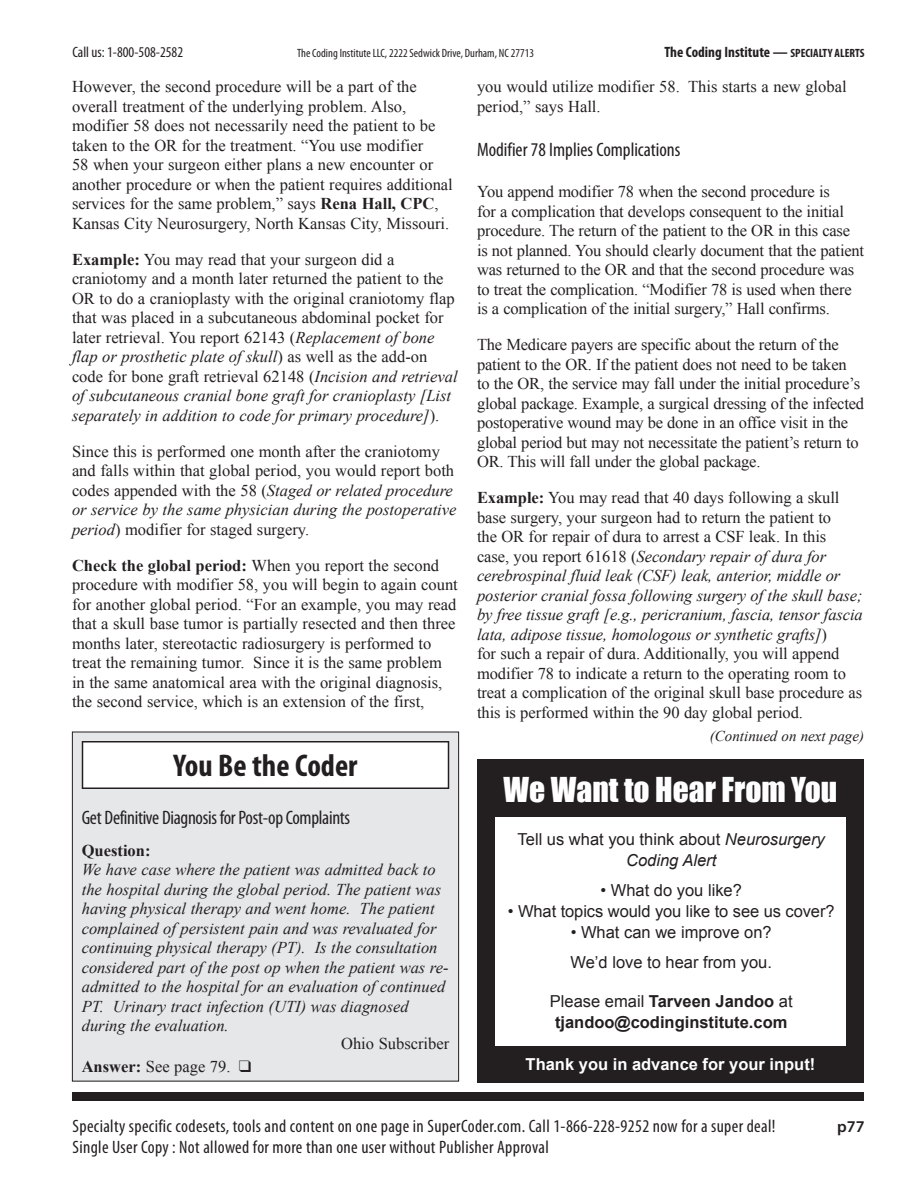
<style>
.page{position:relative;width:918px;height:1188px;background:#fff}
.page>*{position:absolute;margin:0;border:0;box-sizing:border-box;transform-origin:0 0}
.t1{font:31.5px "Impact";color:#fff}
.YBC_head{font:700 condensed 31.5px "Myriad Pro";color:#231f20}
.Reader_Questions{font:condensed 19.5px "Myriad Pro";letter-spacing:-.015em;color:#231f20}
.Subhead{font:condensed 19.5px "Myriad Pro";color:#231f20}
.t2{font:condensed 18px "Myriad Pro";letter-spacing:.02em;color:#231f20}
.Body{font:16.5px/19.5px "Times New Roman";color:#231f20}
.Body-2{font:italic 16.5px/19.5px "Times New Roman";color:#231f20}
.t3{font:16.5px/21px "Arial";color:#231f20;text-align:center}
.t4{font:700 16.5px/21px "Arial";color:#231f20;text-align:center}
.t5{font:700 16.5px "Arial";color:#fff}
.Answer_Again{font:16.5px "Times New Roman";color:#231f20}
.Question_name{font:16.5px "Times New Roman";color:#231f20}
.Question{font:700 16.5px "Times New Roman";color:#231f20}
.t6{font:600 16.5px "Myriad Pro";color:#231f20}
.t7{font:700 condensed 15px "Myriad Pro";color:#231f20}
.t8{font:condensed 15px "Myriad Pro";color:#231f20}
.t9{font:italic 15px "Times New Roman";color:#231f20}
.t10{font:condensed 12px "Myriad Pro";color:#231f20}
.s1{font-size:12px}
.s2{font-weight:700}
.s3{font-style:italic}
.s4{font-weight:400}
</style>
<div class="page">
<div style="left:72px;top:1092px;width:792px;height:9px;background:#231f20"></div>
<div style="left:72px;top:732px;width:387px;height:349px;background:#e6e7e9"></div>
<div style="left:82px;top:741px;width:367px;height:48px;background:#231f20"></div>
<div style="left:83px;top:742px;width:365px;height:46px;background:#fff"></div>
<div style="left:72px;top:732px;width:387px;height:350px;border:1px solid #231f20"></div>
<div style="left:477px;top:759px;width:387px;height:324px;background:#231f20"></div>
<div style="left:495px;top:776px;width:351px;height:270px;background:#fff"></div>
<div style="left:482px;top:773px;width:378px;height:44px;background:#231f20"></div>
<p class="t8" style="left:73px;top:43px;width:112px">Call us: 1-800-508-2582</p>
<p class="t10" style="left:297px;top:45px;width:238px">The Coding Institute LLC, 2222 Sedwick Drive, Durham, NC 27713</p>
<p class="t7" style="left:664px;top:42px;width:202px">The Coding Institute — <span class="s1">SPECIALTY ALERTS</span></p>
<p class="Body" style="left:72px;top:77px;width:382px">However, the second procedure will be a part of the overall treatment of the underlying problem. Also, modifier 58 does not necessarily need the patient to be taken to the OR for the treatment. “You use modifier<br>58 when your surgeon either plans a new encounter or another procedure or when the patient requires additional services for the same problem,” says <span class="s2">Rena Hall, CPC</span>, Kansas City Neurosurgery, North Kansas City, Missouri.</p>
<p class="Body" style="left:72px;top:249px;width:387px"><span class="s2">Example:</span> You may read that your surgeon did a craniotomy and a month later returned the patient to the OR to do a cranioplasty with the original craniotomy flap that was placed in a subcutaneous abdominal pocket for later retrieval. You report 62143 (<span class="s3">Replacement of bone flap or prosthetic plate of skull</span>) as well as the add-on code for bone graft retrieval 62148 (<span class="s3">Incision and retrieval of subcutaneous cranial bone graft for cranioplasty [List separately in addition to code for primary procedure]</span>).</p>
<p class="Body" style="left:72px;top:441px;width:386px">Since this is performed one month after the craniotomy and falls within that global period, you would report both codes appended with the 58 (<span class="s3">Staged or related procedure or service by the same physician during the postoperative period</span>) modifier for staged surgery.</p>
<p class="Body" style="left:72px;top:555px;width:387px"><span class="s2">Check the global period:</span> When you report the second procedure with modifier 58, you will begin to again count for another global period. “For an example, you may read that a skull base tumor is partially resected and then three months later, stereotactic radiosurgery is performed to treat the remaining tumor. Since it is the same problem in the same anatomical area with the original diagnosis, the second service, which is an extension of the first,</p>
<p class="YBC_head" style="left:173px;top:745px;width:186px">You Be the Coder</p>
<p class="Reader_Questions" style="left:82px;top:805px;width:270px">Get Definitive Diagnosis for Post-op Complaints</p>
<p class="Question" style="left:82px;top:839px;width:70px">Question:</p>
<p class="Body-2" style="left:82px;top:860px;width:368px">We have case where the patient was admitted back to the hospital during the global period. The patient was having physical therapy and went home. The patient complained of persistent pain and was revaluated for continuing physical therapy (PT). Is the consultation considered part of the post op when the patient was re&shy;admitted to the hospital for an evaluation of continued PT. Urinary tract infection (UTI) was diagnosed during the evaluation.</p>
<p class="Question_name" style="left:341px;top:1032px;width:110px">Ohio Subscriber</p>
<p class="Answer_Again" style="left:82px;top:1055px;width:171px"><span class="s2">Answer:</span> See page 79. ❑</p>
<p class="Body" style="left:477px;top:77px;width:371px">you would utilize modifier 58. This starts a new global period,” says Hall.</p>
<p class="Subhead" style="left:477px;top:138px;width:205px">Modifier 78 Implies Complications</p>
<p class="Body" style="left:477px;top:182px;width:389px">You append modifier 78 when the second procedure is<br>for a complication that develops consequent to the initial procedure. The return of the patient to the OR in this case is not planned. You should clearly document that the patient was returned to the OR and that the second procedure was to treat the complication. “Modifier 78 is used when there is a complication of the initial surgery,” Hall confirms.</p>
<p class="Body" style="left:477px;top:335px;width:389px">The Medicare payers are specific about the return of the patient to the OR. If the patient does not need to be taken<br>to the OR, the service may fall under the initial procedure’s global package. Example, a surgical dressing of the infected postoperative wound may be done in an office visit in the global period but may not necessitate the patient’s return to OR. This will fall under the global package.</p>
<p class="Body" style="left:477px;top:488px;width:387px"><span class="s2">Example:</span> You may read that 40 days following a skull base surgery, your surgeon had to return the patient to<br>the OR for repair of dura to arrest a CSF leak. In this<br>case, you report 61618 (<span class="s3">Secondary repair of dura for cerebrospinal fluid leak (CSF) leak, anterior, middle or posterior cranial fossa following surgery of the skull base; by free tissue graft [e.g., pericranium, fascia, tensor fascia lata, adipose tissue, homologous or synthetic grafts]</span>)<br>for such a repair of dura. Additionally, you will append modifier 78 to indicate a return to the operating room to treat a complication of the original skull base procedure as this is performed within the 90 day global period.</p>
<p class="t9" style="left:710px;top:726px;width:156px">(Continued on next page)</p>
<p class="t1" style="left:504px;top:765px;width:335px">We Want to Hear From You</p>
<p class="t3" style="left:518px;top:828px;width:309px">Tell us what you think about <span class="s3">Neurosurgery<br>Coding Alert</span></p>
<p class="t3" style="left:600px;top:879px;width:143px">• What do you like?</p>
<p class="t3" style="left:508px;top:900px;width:328px">• What topics would you like to see us cover?</p>
<p class="t3" style="left:571px;top:921px;width:203px">• What can we improve on?</p>
<p class="t3" style="left:571px;top:951px;width:203px">We’d love to hear from you.</p>
<p class="t4" style="left:550px;top:991px;width:244px"><span class="s4">Please email</span> Tarveen Jandoo <span class="s4">at </span>tjandoo@codinginstitute.com</p>
<p class="t5" style="left:526px;top:1053px;width:291px">Thank you in advance for your input!</p>
<p class="t2" style="left:73px;top:1115px;width:704px">Specialty specific codesets, tools and content on one page in SuperCoder.com. Call 1-866-228-9252 now for a super deal!</p>
<p class="t6" style="left:837px;top:1116px;width:29px">p77</p>
<p class="t2" style="left:73px;top:1136px;width:478px">Single User Copy : Not allowed for more than one user without Publisher Approval</p>
</div>
